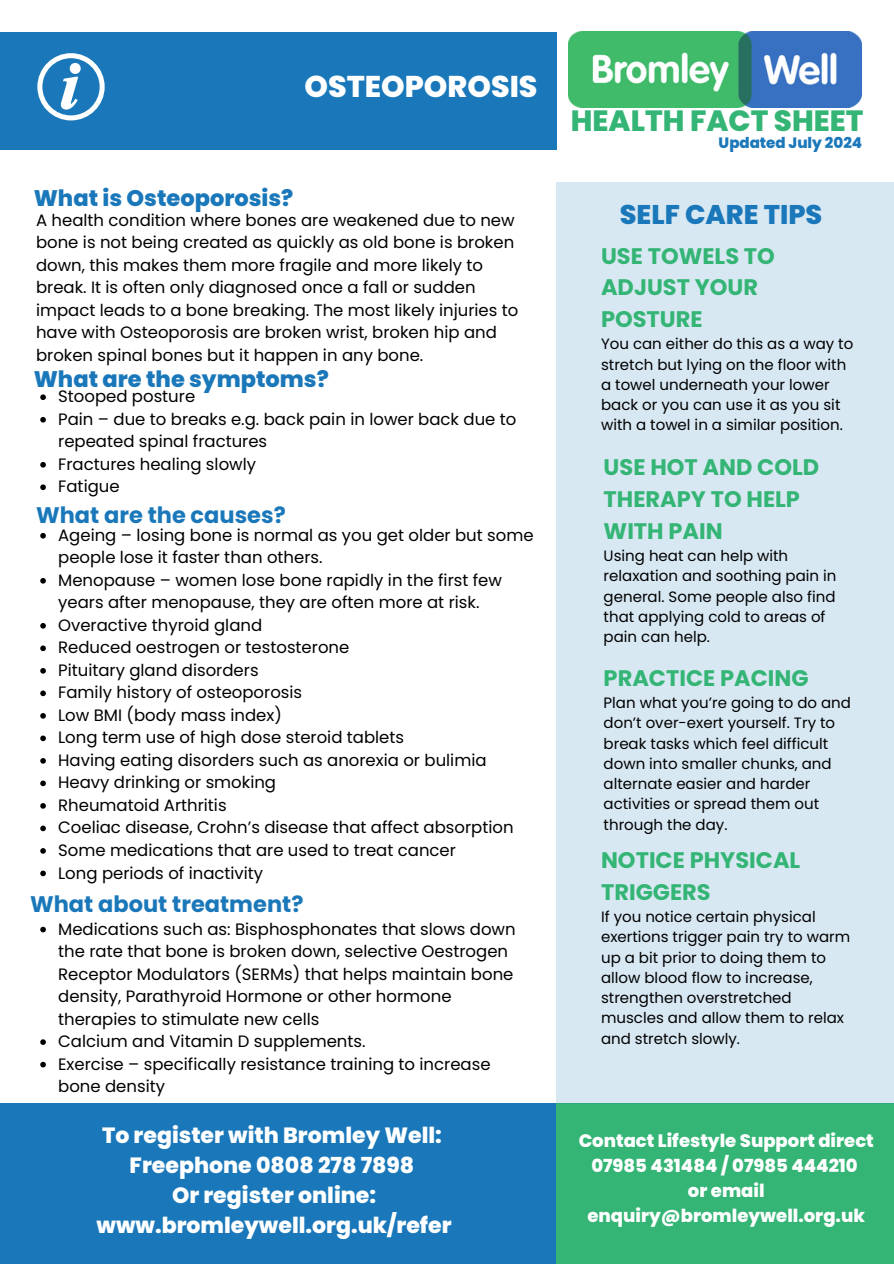
<style>
.page{position:relative;width:894px;height:1264px;background:#fff}
.page>*{position:absolute;margin:0;border:0;box-sizing:border-box;transform-origin:0 0}
.t1{font:800 30px "Poppins";color:#fff}
.t2{font:800 29.25px "Poppins";color:#34b575}
.t3{font:800 27px "Poppins";color:#1a78ba}
.t4{font:700 22.5px/31.5px "Poppins";color:#34b575}
.t5{font:800 22.5px "Poppins";color:#1a78ba}
.t6{font:700 22.5px "Poppins";color:#1a78ba}
.t7{font:800 22.05px/30.2px "Poppins";color:#fff;text-align:center}
.t8{font:800 18px/24.8px "Poppins";color:#fff;text-align:center}
.t9{font:16.5px/22.5px "Poppins";color:#000}
.t10{font:15px/20.2px "Poppins";color:#000}
.t11{font:800 15px "Poppins";color:#1a78ba}
</style>
<div class="page">
<div style="left:0;top:32px;width:556px;height:117px;background:#1a78ba"></div>
<div style="left:0;top:1103px;width:556px;height:160px;background:#1a78ba"></div>
<div style="left:556px;top:1103px;width:337px;height:160px;background:#34b575"></div>
<svg style="left:37px;top:53px;width:68px;height:67px"></svg>
<svg style="left:40px;top:394px;width:6px;height:6px"></svg>
<svg style="left:40px;top:417px;width:6px;height:5px"></svg>
<svg style="left:40px;top:462px;width:6px;height:5px"></svg>
<svg style="left:40px;top:484px;width:6px;height:6px"></svg>
<svg style="left:40px;top:533px;width:6px;height:5px"></svg>
<svg style="left:40px;top:578px;width:6px;height:5px"></svg>
<svg style="left:40px;top:623px;width:6px;height:5px"></svg>
<svg style="left:40px;top:645px;width:6px;height:6px"></svg>
<svg style="left:40px;top:668px;width:6px;height:5px"></svg>
<svg style="left:40px;top:690px;width:6px;height:6px"></svg>
<svg style="left:40px;top:713px;width:6px;height:5px"></svg>
<svg style="left:40px;top:735px;width:6px;height:6px"></svg>
<svg style="left:40px;top:758px;width:6px;height:5px"></svg>
<svg style="left:40px;top:780px;width:6px;height:6px"></svg>
<svg style="left:40px;top:803px;width:6px;height:5px"></svg>
<svg style="left:40px;top:825px;width:6px;height:6px"></svg>
<svg style="left:40px;top:848px;width:6px;height:5px"></svg>
<svg style="left:40px;top:870px;width:6px;height:6px"></svg>
<svg style="left:40px;top:926px;width:6px;height:6px"></svg>
<svg style="left:40px;top:1039px;width:6px;height:5px"></svg>
<svg style="left:40px;top:1061px;width:6px;height:6px"></svg>
<div style="left:556px;top:182px;width:337px;height:921px;background:#d8e8f3"></div>
<img style="left:568px;top:31px;width:293px;height:77px">
<p class="t1" style="left:304px;top:65px;width:234px">OSTEOPOROSIS</p>
<h1 class="t5" style="left:34px;top:182px;width:261px">What is Osteoporosis?</h1>
<h6 class="t9" style="left:36px;top:208px;width:483px">A health condition where bones are weakened due to new bone is not being created as quickly as old bone is broken down, this makes them more fragile and more likely to break. It is often only diagnosed once a fall or sudden impact leads to a bone breaking. The most likely injuries to have with Osteoporosis are broken wrist, broken hip and broken spinal bones but it happen in any bone.</h6>
<h3 class="t5" style="left:34px;top:363px;width:296px">What are the symptoms?</h3>
<h5 class="t9" style="left:58px;top:385px;width:138px">Stooped posture</h5>
<p class="t9" style="left:58px;top:408px;width:459px">Pain – due to breaks e.g. back pain in lower back due to repeated spinal fractures</p>
<h3 class="t9" style="left:58px;top:453px;width:199px">Fractures healing slowly</h3>
<p class="t9" style="left:58px;top:475px;width:63px">Fatigue</p>
<p class="t6" style="left:36px;top:500px;width:251px">What are the causes?</p>
<p class="t9" style="left:58px;top:524px;width:477px">Ageing – losing bone is normal as you get older but some people lose it faster than others.</p>
<p class="t9" style="left:58px;top:569px;width:445px">Menopause – women lose bone rapidly in the first few years after menopause, they are often more at risk.</p>
<p class="t9" style="left:58px;top:614px;width:205px">Overactive thyroid gland</p>
<h3 class="t9" style="left:58px;top:636px;width:292px">Reduced oestrogen or testosterone</h3>
<p class="t9" style="left:58px;top:659px;width:202px">Pituitary gland disorders</p>
<p class="t9" style="left:58px;top:681px;width:245px">Family history of osteoporosis</p>
<p class="t9" style="left:58px;top:704px;width:225px">Low BMI (body mass index)</p>
<p class="t9" style="left:58px;top:726px;width:347px">Long term use of high dose steroid tablets</p>
<p class="t9" style="left:58px;top:749px;width:430px">Having eating disorders such as anorexia or bulimia</p>
<p class="t9" style="left:58px;top:771px;width:219px">Heavy drinking or smoking</p>
<p class="t9" style="left:58px;top:794px;width:170px">Rheumatoid Arthritis</p>
<p class="t9" style="left:58px;top:816px;width:457px">Coeliac disease, Crohn’s disease that affect absorption</p>
<p class="t9" style="left:58px;top:839px;width:399px">Some medications that are used to treat cancer</p>
<p class="t9" style="left:58px;top:861px;width:206px">Long periods of inactivity</p>
<p class="t6" style="left:30px;top:888px;width:275px">What about treatment?</p>
<p class="t9" style="left:58px;top:917px;width:459px">Medications such as: Bisphosphonates that slows down the rate that bone is broken down, selective Oestrogen Receptor Modulators (SERMs) that helps maintain bone density, Parathyroid Hormone or other hormone therapies to stimulate new cells</p>
<p class="t9" style="left:58px;top:1030px;width:309px">Calcium and Vitamin D supplements.</p>
<p class="t9" style="left:58px;top:1052px;width:434px">Exercise – specifically resistance training to increase bone density</p>
<p class="t2" style="left:570px;top:100px;width:294px">HEALTH FACT SHEET</p>
<p class="t11" style="left:718px;top:132px;width:145px">Updated July 2024</p>
<h3 class="t3" style="left:619px;top:195px;width:204px">SELF CARE TIPS</h3>
<p class="t4" style="left:601px;top:240px;width:175px">USE TOWELS TO<br>ADJUST YOUR<br>POSTURE</p>
<p class="t10" style="left:601px;top:334px;width:254px">You can either do this as a way to stretch but lying on the floor with a towel underneath your lower back or you can use it as you sit with a towel in a similar position.</p>
<p class="t4" style="left:603px;top:452px;width:217px">USE HOT AND COLD<br>THERAPY TO HELP<br>WITH PAIN</p>
<h3 class="t10" style="left:603px;top:545px;width:234px">Using heat can help with relaxation and soothing pain in general. Some people also find that applying cold to areas of pain can help.</h3>
<h2 class="t4" style="left:603px;top:662px;width:206px">PRACTICE PACING</h2>
<p class="t10" style="left:603px;top:692px;width:249px">Plan what you’re going to do and don’t over-exert yourself. Try to break tasks which feel difficult down into smaller chunks, and alternate easier and harder activities or spread them out through the day.</p>
<p class="t4" style="left:601px;top:844px;width:201px">NOTICE PHYSICAL<br>TRIGGERS</p>
<p class="t10" style="left:601px;top:906px;width:251px">If you notice certain physical exertions trigger pain try to warm up a bit prior to doing them to allow blood flow to increase, strengthen overstretched muscles and allow them to relax and stretch slowly.</p>
<p class="t7" style="left:97px;top:1120px;width:356px">To register with Bromley Well:<br>Freephone 0808 278 7898<br>Or register online: www.bromleywell.org.uk/refer</p>
<h1 class="t8" style="left:578px;top:1128px;width:296px">Contact Lifestyle Support direct<br>07985 431484 / 07985 444210<br>or email enquiry@bromleywell.org.uk</h1>
</div>
